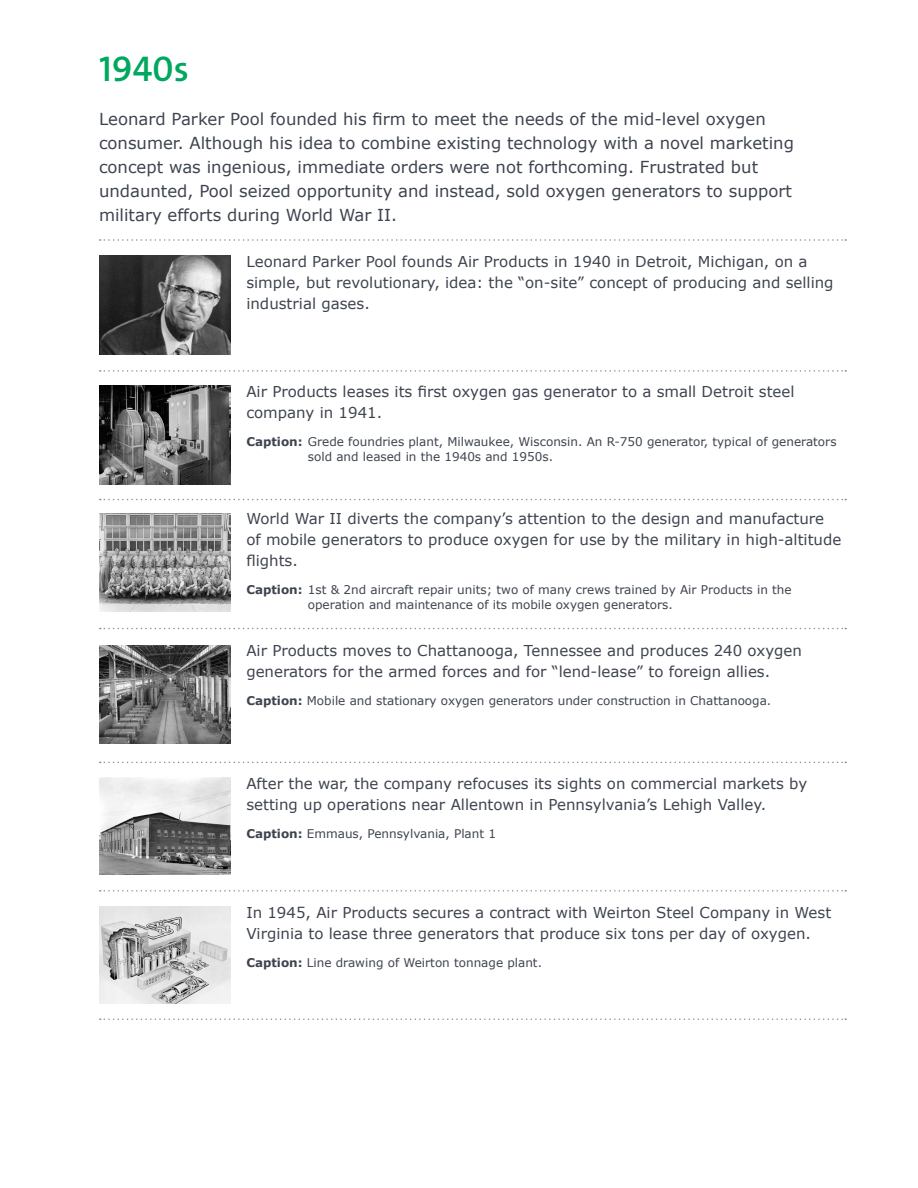
<style>
.page{position:relative;width:918px;height:1188px;background:#fff}
.page>*{position:absolute;margin:0;border:0;box-sizing:border-box;transform-origin:0 0}
.t1{font:600 36px "The Sans LF";color:#00a85f}
.t2{font:16.5px/24px "Verdana";color:#3e444f}
.t3{font:15px/21px "Verdana";color:#3e444f}
.t4{font:12px/14.4px "Verdana";color:#3e444f}
.s1{font-weight:700}
</style>
<div class="page">
<img style="left:99px;top:256px;width:131px;height:98px">
<img style="left:99px;top:386px;width:131px;height:98px">
<svg style="left:100px;top:239px;width:746px;height:2px"></svg>
<svg style="left:100px;top:370px;width:746px;height:2px"></svg>
<svg style="left:100px;top:499px;width:746px;height:1px"></svg>
<img style="left:99px;top:513px;width:131px;height:99px">
<svg style="left:100px;top:628px;width:746px;height:1px"></svg>
<img style="left:99px;top:645px;width:131px;height:98px">
<svg style="left:100px;top:762px;width:746px;height:1px"></svg>
<img style="left:99px;top:778px;width:131px;height:96px">
<svg style="left:100px;top:890px;width:746px;height:2px"></svg>
<img style="left:99px;top:906px;width:131px;height:97px">
<svg style="left:100px;top:1018px;width:746px;height:2px"></svg>
<h1 class="t1" style="left:99px;top:45px;width:91px">1940s</h1>
<p class="t2" style="left:99px;top:107px;width:697px">Leonard Parker Pool founded his firm to meet the needs of the mid-level oxygen consumer. Although his idea to combine existing technology with a novel marketing concept was ingenious, immediate orders were not forthcoming. Frustrated but undaunted, Pool seized opportunity and instead, sold oxygen generators to support military efforts during World War II.</p>
<p class="t3" style="left:246px;top:252px;width:589px">Leonard Parker Pool founds Air Products in 1940 in Detroit, Michigan, on a simple, but revolutionary, idea: the “on-site” concept of producing and selling industrial gases.</p>
<p class="t3" style="left:246px;top:382px;width:550px">Air Products leases its first oxygen gas generator to a small Detroit steel company in 1941.</p>
<p class="t4" style="left:308px;top:435px;width:530px;text-indent:-62px"><span class="s1">Caption:</span> Grede foundries plant, Milwaukee, Wisconsin. An R-750 generator, typical of generators sold and leased in the 1940s and 1950s.</p>
<p class="t3" style="left:246px;top:509px;width:597px">World War II diverts the company’s attention to the design and manufacture of mobile generators to produce oxygen for use by the military in high-altitude flights.</p>
<p class="t4" style="left:308px;top:583px;width:485px;text-indent:-62px"><span class="s1">Caption:</span> 1st &amp; 2nd aircraft repair units; two of many crews trained by Air Products in the operation and maintenance of its mobile oxygen generators.</p>
<p class="t3" style="left:246px;top:641px;width:557px">Air Products moves to Chattanooga, Tennessee and produces 240 oxygen generators for the armed forces and for “lend-lease” to foreign allies.</p>
<p class="t4" style="left:246px;top:694px;width:526px"><span class="s1">Caption:</span> Mobile and stationary oxygen generators under construction in Chattanooga.</p>
<p class="t3" style="left:246px;top:773px;width:563px">After the war, the company refocuses its sights on commercial markets by setting up operations near Allentown in Pennsylvania’s Lehigh Valley.</p>
<p class="t4" style="left:246px;top:827px;width:251px"><span class="s1">Caption:</span> Emmaus, Pennsylvania, Plant 1</p>
<p class="t3" style="left:246px;top:902px;width:586px">In 1945, Air Products secures a contract with Weirton Steel Company in West<br>Virginia to lease three generators that produce six tons per day of oxygen.</p>
<p class="t4" style="left:246px;top:955px;width:297px"><span class="s1">Caption:</span> Line drawing of Weirton tonnage plant.</p>
</div>
